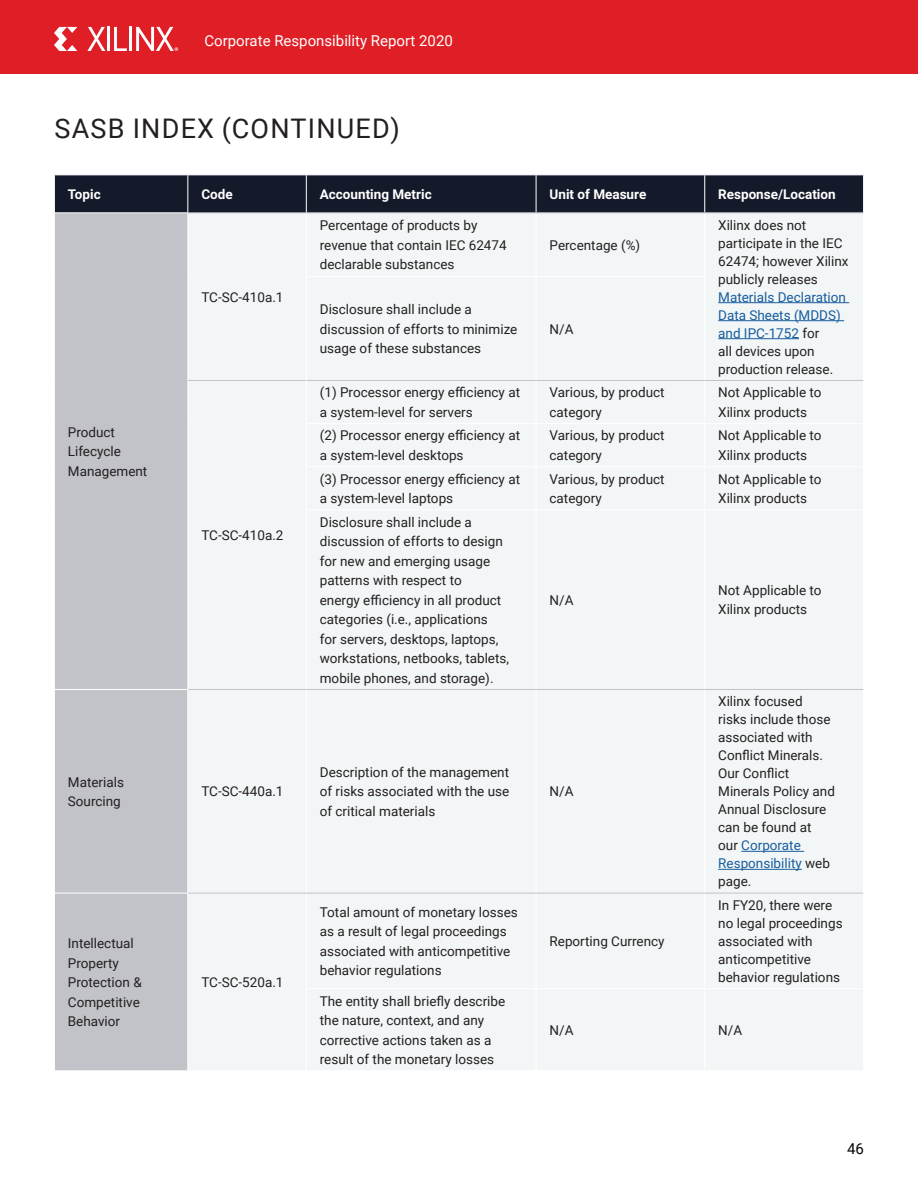
<style>
.page{position:relative;width:918px;height:1188px;background:#fff}
.page>*{position:absolute;margin:0;border:0;box-sizing:border-box;transform-origin:0 0}
.t1{font:27px "Roboto";letter-spacing:.045em;color:#231f20}
.t2{font:15px "Roboto";color:#fff}
.t3{font:15px "Roboto";color:#040503}
.Body{font:13.5px/19.5px "Roboto";color:#231f20}
.Body-2{font:700 13.5px "Roboto";color:#fff}
.s1{color:#175d9e}
</style>
<div class="page">
<div style="left:0;top:0;width:918px;height:74px;background:#e01e25"></div>
<svg style="left:54px;top:27px;width:23px;height:24px"></svg>
<svg style="left:87px;top:27px;width:18px;height:24px"></svg>
<hr style="left:107px;top:27px;width:3px;height:24px;background:#fff">
<svg style="left:114px;top:27px;width:13px;height:24px"></svg>
<hr style="left:129px;top:27px;width:3px;height:24px;background:#fff">
<svg style="left:136px;top:27px;width:42px;height:24px"></svg>
<div style="left:55px;top:175px;width:808px;height:37px;background:#151a2b"></div>
<div style="left:54px;top:213px;width:134px;height:476px;background:#c1c3c8"></div>
<div style="left:188px;top:213px;width:118px;height:167px;background:#f3f6f7"></div>
<div style="left:307px;top:213px;width:556px;height:64px;background:#f3f6f7"></div>
<div style="left:188px;top:380px;width:118px;height:309px;background:#f3f6f7"></div>
<div style="left:307px;top:277px;width:556px;height:232px;background:#f3f6f7"></div>
<div style="left:307px;top:511px;width:556px;height:178px;background:#f3f6f7"></div>
<div style="left:55px;top:690px;width:132px;height:380px;background:#c1c3c8"></div>
<div style="left:188px;top:690px;width:675px;height:380px;background:#f3f6f7"></div>
<hr style="left:187px;top:175px;width:1px;height:37px;background:#fff">
<hr style="left:306px;top:175px;width:1px;height:38px;background:#fff">
<hr style="left:536px;top:175px;width:1px;height:37px;background:#fff">
<hr style="left:704px;top:175px;width:1px;height:37px;background:#fff">
<hr style="left:54px;top:213px;width:1px;height:64px;background:#fff">
<hr style="left:187px;top:213px;width:1px;height:64px;background:#fff">
<hr style="left:536px;top:213px;width:1px;height:63px;background:#fff">
<hr style="left:704px;top:213px;width:1px;height:63px;background:#fff">
<hr style="left:54px;top:277px;width:1px;height:103px;background:#fff">
<hr style="left:187px;top:277px;width:1px;height:103px;background:#fff">
<hr style="left:536px;top:277px;width:1px;height:103px;background:#fff">
<hr style="left:704px;top:277px;width:1px;height:103px;background:#fff">
<hr style="left:54px;top:380px;width:1px;height:44px;background:#fff">
<hr style="left:187px;top:380px;width:1px;height:44px;background:#fff">
<hr style="left:536px;top:381px;width:1px;height:42px;background:#fff">
<hr style="left:704px;top:381px;width:1px;height:42px;background:#fff">
<hr style="left:54px;top:424px;width:1px;height:43px;background:#fff">
<hr style="left:187px;top:424px;width:1px;height:43px;background:#fff">
<hr style="left:536px;top:424px;width:1px;height:42px;background:#fff">
<hr style="left:704px;top:424px;width:1px;height:42px;background:#fff">
<hr style="left:54px;top:467px;width:1px;height:43px;background:#fff">
<hr style="left:187px;top:467px;width:1px;height:43px;background:#fff">
<hr style="left:536px;top:467px;width:1px;height:42px;background:#fff">
<hr style="left:704px;top:467px;width:1px;height:42px;background:#fff">
<hr style="left:54px;top:510px;width:1px;height:179px;background:#fff">
<hr style="left:187px;top:510px;width:1px;height:179px;background:#fff">
<hr style="left:536px;top:510px;width:1px;height:179px;background:#fff">
<hr style="left:704px;top:510px;width:1px;height:179px;background:#fff">
<hr style="left:306px;top:690px;width:1px;height:203px;background:#fff">
<hr style="left:536px;top:690px;width:1px;height:203px;background:#fff">
<hr style="left:704px;top:690px;width:1px;height:203px;background:#fff">
<hr style="left:54px;top:893px;width:134px;height:1px;background:#fff">
<hr style="left:306px;top:893px;width:1px;height:95px;background:#fff">
<hr style="left:536px;top:893px;width:1px;height:95px;background:#fff">
<hr style="left:704px;top:893px;width:1px;height:95px;background:#fff">
<hr style="left:306px;top:989px;width:1px;height:81px;background:#fff">
<hr style="left:536px;top:989px;width:1px;height:81px;background:#fff">
<hr style="left:704px;top:989px;width:1px;height:81px;background:#fff">
<hr style="left:188px;top:212px;width:118px;height:1px;background:#c1c3c8">
<hr style="left:307px;top:212px;width:229px;height:1px;background:#c1c3c8">
<hr style="left:536px;top:212px;width:169px;height:1px;background:#c1c3c8">
<hr style="left:705px;top:212px;width:158px;height:1px;background:#c1c3c8">
<hr style="left:188px;top:380px;width:118px;height:1px;background:#c1c3c8">
<hr style="left:307px;top:380px;width:229px;height:1px;background:#c1c3c8">
<hr style="left:536px;top:380px;width:169px;height:1px;background:#c1c3c8">
<hr style="left:705px;top:380px;width:158px;height:1px;background:#c1c3c8">
<hr style="left:188px;top:689px;width:118px;height:1px;background:#c1c3c8">
<hr style="left:306px;top:689px;width:230px;height:1px;background:#c1c3c8">
<hr style="left:536px;top:689px;width:169px;height:1px;background:#c1c3c8">
<hr style="left:705px;top:689px;width:158px;height:1px;background:#c1c3c8">
<hr style="left:188px;top:893px;width:118px;height:1px;background:#c1c3c8">
<hr style="left:306px;top:893px;width:230px;height:1px;background:#c1c3c8">
<hr style="left:536px;top:893px;width:169px;height:1px;background:#c1c3c8">
<hr style="left:705px;top:893px;width:158px;height:1px;background:#c1c3c8">
<hr style="left:306px;top:988px;width:230px;height:1px;background:#fff">
<hr style="left:536px;top:988px;width:169px;height:1px;background:#fff">
<hr style="left:705px;top:988px;width:159px;height:1px;background:#fff">
<hr style="left:306px;top:423px;width:230px;height:1px;background:#fff">
<hr style="left:536px;top:423px;width:169px;height:1px;background:#fff">
<hr style="left:705px;top:423px;width:159px;height:1px;background:#fff">
<hr style="left:306px;top:276px;width:230px;height:1px;background:#fff">
<hr style="left:536px;top:276px;width:169px;height:1px;background:#fff">
<hr style="left:306px;top:466px;width:230px;height:1px;background:#fff">
<hr style="left:536px;top:466px;width:169px;height:1px;background:#fff">
<hr style="left:705px;top:466px;width:159px;height:1px;background:#fff">
<hr style="left:718px;top:302px;width:131px;height:1px;background:#175d9e">
<hr style="left:718px;top:320px;width:126px;height:1px;background:#175d9e">
<hr style="left:718px;top:338px;width:81px;height:1px;background:#175d9e">
<hr style="left:741px;top:851px;width:63px;height:1px;background:#175d9e">
<hr style="left:718px;top:869px;width:84px;height:1px;background:#175d9e">
<p class="t2" style="left:204px;top:30px;width:250px">Corporate Responsibility Report 2020</p>
<p class="t1" style="left:54px;top:110px;width:347px">SASB INDEX (CONTINUED)</p>
<p class="Body-2" style="left:68px;top:185px;width:34px">Topic</p>
<p class="Body-2" style="left:201px;top:185px;width:33px">Code</p>
<p class="Body-2" style="left:320px;top:185px;width:113px">Accounting Metric</p>
<p class="Body-2" style="left:550px;top:185px;width:98px">Unit of Measure</p>
<p class="Body-2" style="left:718px;top:185px;width:119px">Response/Location</p>
<p class="Body" style="left:68px;top:422px;width:81px">Product<br>Lifecycle<br>Management</p>
<p class="Body" style="left:201px;top:287px;width:84px">TC-SC-410a.1</p>
<p class="Body" style="left:201px;top:525px;width:84px">TC-SC-410a.2</p>
<p class="Body" style="left:68px;top:772px;width:58px">Materials<br>Sourcing</p>
<p class="Body" style="left:201px;top:781px;width:84px">TC-SC-440a.1</p>
<p class="Body" style="left:68px;top:933px;width:75px">Intellectual<br>Property<br>Protection &amp;<br>Competitive<br>Behavior</p>
<p class="Body" style="left:201px;top:972px;width:84px">TC-SC-520a.1</p>
<p class="Body" style="left:320px;top:215px;width:188px">Percentage of products by revenue that contain IEC 62474 declarable substances</p>
<p class="Body" style="left:320px;top:299px;width:199px">Disclosure shall include a discussion of efforts to minimize usage of these substances</p>
<p class="Body" style="left:550px;top:235px;width:92px">Percentage (%)</p>
<p class="Body" style="left:550px;top:319px;width:25px">N/A</p>
<p class="Body" style="left:718px;top:215px;width:132px;line-height:18px">Xilinx does not participate in the IEC<br>62474; however Xilinx publicly releases<br><span class="s1">Materials Declaration<br>Data Sheets (MDDS) and IPC-1752</span> for<br>all devices upon production release.</p>
<p class="Body" style="left:320px;top:382px;width:202px">(1) Processor energy efficiency at a system-level for servers</p>
<p class="Body" style="left:550px;top:382px;width:117px">Various, by product category</p>
<p class="Body" style="left:718px;top:382px;width:105px">Not Applicable to<br>Xilinx products</p>
<p class="Body" style="left:320px;top:425px;width:202px">(2) Processor energy efficiency at a system-level desktops</p>
<p class="Body" style="left:550px;top:425px;width:117px">Various, by product category</p>
<p class="Body" style="left:718px;top:425px;width:105px">Not Applicable to<br>Xilinx products</p>
<p class="Body" style="left:320px;top:469px;width:202px">(3) Processor energy efficiency at a system-level laptops</p>
<p class="Body" style="left:550px;top:469px;width:117px">Various, by product category</p>
<p class="Body" style="left:718px;top:469px;width:105px">Not Applicable to<br>Xilinx products</p>
<p class="Body" style="left:320px;top:512px;width:191px">Disclosure shall include a discussion of efforts to design for new and emerging usage patterns with respect to<br>energy efficiency in all product categories (i.e., applications<br>for servers, desktops, laptops, workstations, netbooks, tablets, mobile phones, and storage).</p>
<p class="Body" style="left:550px;top:590px;width:25px">N/A</p>
<p class="Body" style="left:718px;top:580px;width:105px">Not Applicable to<br>Xilinx products</p>
<p class="Body" style="left:320px;top:762px;width:191px;text-align:justify">Description of the management of risks associated with the use of critical materials</p>
<p class="Body" style="left:320px;top:902px;width:200px">Total amount of monetary losses as a result of legal proceedings associated with anticompetitive behavior regulations</p>
<p class="Body" style="left:320px;top:991px;width:187px">The entity shall briefly describe the nature, context, and any corrective actions taken as a result of the monetary losses</p>
<p class="Body" style="left:550px;top:781px;width:25px">N/A</p>
<p class="Body" style="left:550px;top:931px;width:116px">Reporting Currency</p>
<p class="Body" style="left:718px;top:692px;width:118px;line-height:18px">Xilinx focused<br>risks include those associated with<br>Conflict Minerals.<br>Our Conflict<br>Minerals Policy and<br>Annual Disclosure can be found at<br>our <span class="s1">Corporate<br>Responsibility</span> web page.</p>
<p class="Body" style="left:718px;top:896px;width:126px;line-height:18px">In FY20, there were no legal proceedings associated with anticompetitive behavior regulations</p>
<p class="Body" style="left:550px;top:1020px;width:25px">N/A</p>
<p class="Body" style="left:718px;top:1020px;width:25px">N/A</p>
<p class="t3" style="left:847px;top:1138px;width:18px">46</p>
</div>
